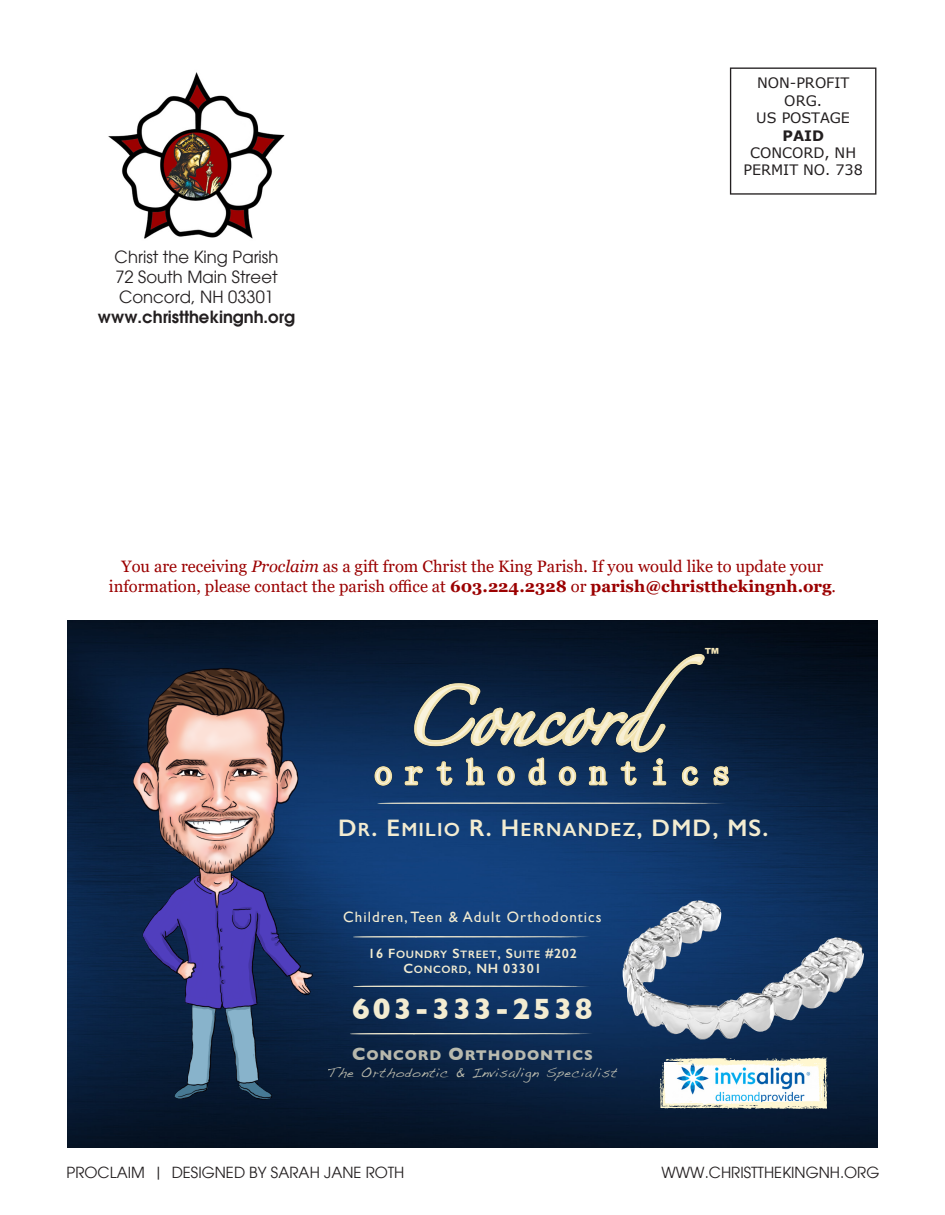
<style>
.page{position:relative;width:945px;height:1215px;background:#fff}
.page>*{position:absolute;margin:0;border:0;box-sizing:border-box;transform-origin:0 0}
.t1{font:700 30px "Gill Sans";letter-spacing:.1em;color:#f3ecd1}
.t2{font:600 24px "Gill Sans";color:#f3ecd1}
.t3{font:16.5px "Georgia";color:#9b0000}
.t4{font:16.5px "Avant Garde";color:#231f20}
.t5{font:600 16.5px "Avant Garde";color:#231f20}
.t6{font:15px "Avant Garde";color:#231f20}
.t7{font:15px "Gill Sans";letter-spacing:.07em;color:#f3ecd1}
.t8{font:700 15px "Gill Sans";color:#f3e5b7}
.t9{font:14.4px/17.4px "Verdana";color:#231f20;text-align:center}
.t10{font:700 14.4px "Gill Sans";letter-spacing:.065em;color:#f3ecd1}
.t11{font:13.5px "Handwriting Dakota";letter-spacing:.05em;color:#f3ecd1}
.t12{font:600 13.5px "Gill Sans";letter-spacing:.05em;color:#f3ecd1}
.t13{font:600 10.8px "Gill Sans";letter-spacing:.065em;color:#f3ecd1}
.s1{font-weight:700}
.s2{font-style:italic}
.s3{font-size:19.2px}
.s4{font-size:13.5px}
.s5{font-size:10.8px}
.s6{font-size:18px}
</style>
<div class="page">
<img style="left:68px;top:620px;width:810px;height:528px">
<img style="left:623px;top:900px;width:89px;height:139px">
<img style="left:355px;top:641px;width:397px;height:158px">
<svg style="left:377px;top:802px;width:352px;height:2px"></svg>
<img style="left:133px;top:668px;width:106px;height:432px">
<svg style="left:659px;top:1057px;width:169px;height:52px"></svg>
<svg style="left:350px;top:1033px;width:245px;height:1px"></svg>
<svg style="left:353px;top:936px;width:239px;height:1px"></svg>
<svg style="left:353px;top:986px;width:239px;height:1px"></svg>
<img style="left:108px;top:72px;width:177px;height:167px">
<svg style="left:730px;top:68px;width:146px;height:127px"></svg>
<p class="t4" style="left:115px;top:247px;width:165px">Christ the King Parish</p>
<p class="t4" style="left:115px;top:267px;width:164px">72 South Main Street</p>
<p class="t4" style="left:119px;top:287px;width:156px">Concord, NH 03301</p>
<p class="t5" style="left:98px;top:306px;width:199px">www.christthekingnh.org</p>
<p class="t9" style="left:743px;top:74px;width:121px">NON-PROFIT<br>ORG.<br>US POSTAGE<br><span class="s1">PAID<br></span>CONCORD, NH<br>PERMIT NO. 738</p>
<p class="t3" style="left:122px;top:557px;width:703px">You are receiving <span class="s2">Proclaim</span> as a gift from Christ the King Parish. If you would like to update your</p>
<p class="t3" style="left:109px;top:577px;width:729px">information, please contact the parish office at <span class="s1">603.224.2328</span> or <span class="s1">parish@christthekingnh.org</span>.</p>
<p class="t8" style="left:705px;top:641px;width:16px">™</p>
<p class="t2" style="left:338px;top:813px;width:432px">D<span class="s3">R</span>. E<span class="s3">MILIO</span> R. H<span class="s3">ERNANDEZ</span>, DMD, MS.</p>
<p class="t7" style="left:343px;top:908px;width:260px">Children, Teen &amp; Adult Orthodontics</p>
<p class="t13" style="left:368px;top:948px;width:210px"><span class="s4">16 F</span>OUNDRY <span class="s4">S</span>TREET<span class="s4">, S</span>UITE <span class="s4">#202</span></p>
<p class="t12" style="left:403px;top:960px;width:140px">C<span class="s5">ONCORD</span>, NH 03301</p>
<p class="t1" style="left:352px;top:985px;width:242px">603-333-2538</p>
<p class="t10" style="left:352px;top:1044px;width:242px"><span class="s6">C</span>ONCORD <span class="s6">O</span>RTHODONTICS</p>
<p class="t11" style="left:328px;top:1065px;width:291px">The Orthodontic &amp; Invisalign Specialist</p>
<p class="t6" style="left:67px;top:1163px;width:339px">PROCLAIM | DESIGNED BY SARAH JANE ROTH</p>
<p class="t6" style="left:662px;top:1163px;width:219px">WWW.CHRISTTHEKINGNH.ORG</p>
</div>
